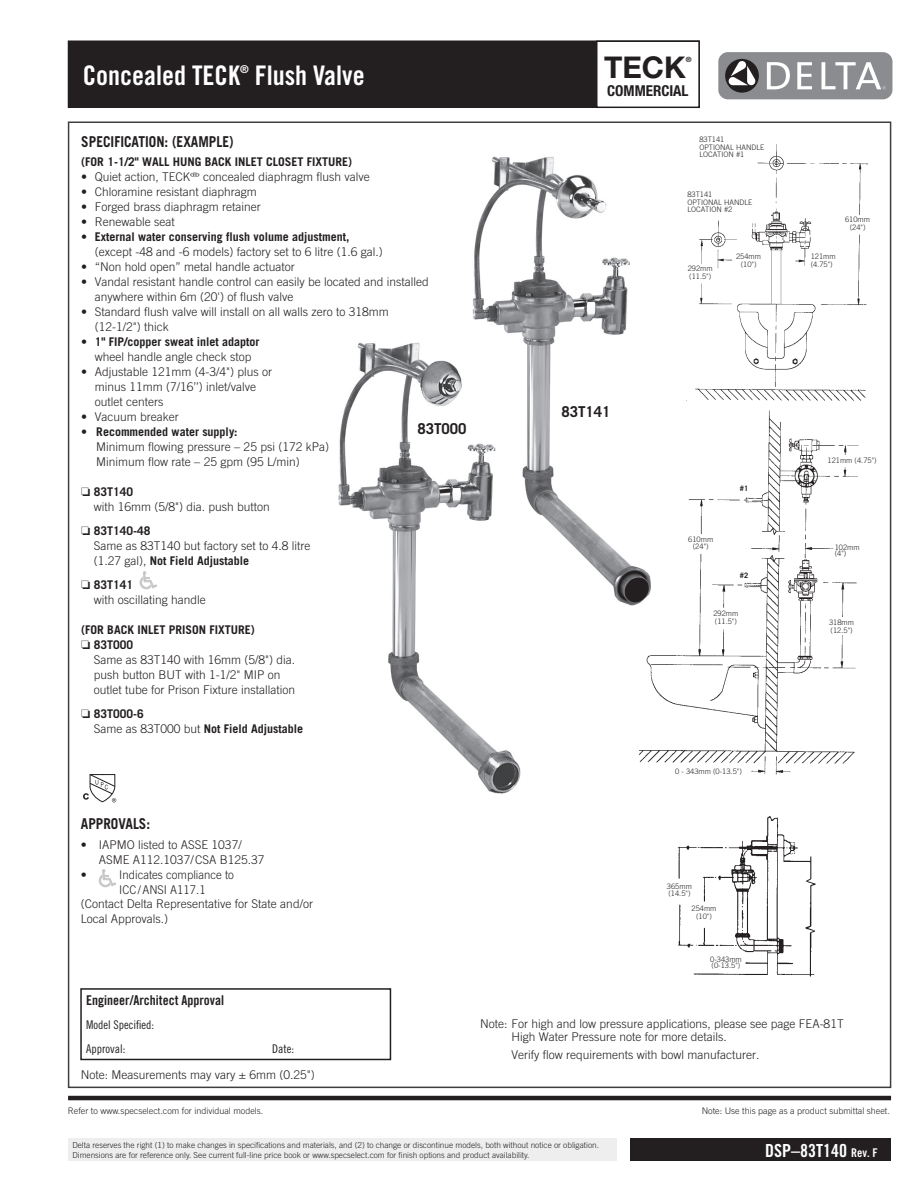
<style>
.page{position:relative;width:918px;height:1188px;background:#fff}
.page>*{position:absolute;margin:0;border:0;box-sizing:border-box;transform-origin:0 0}
.t1{font:700 30px "Helvetica Neue LT Std";color:#231f20}
.t2{font:27px "Trade Gothic Bold Cond Twenty";color:#fff}
.t3{font:18px "Trade Gothic Bold Cond Twenty";color:#fff}
.t4{font:700 15px "Trade Gothic";color:#231f20;scale:.9 1}
.t5{font:700 15px "Trade Gothic";color:#231f20}
.t6{font:300 15px "Trade Gothic";color:#fff}
.t7{font:700 condensed 15px "Helvetica Neue LT Std";color:#231f20}
.t8{font:13.5px "Trade Gothic Bold Cond Twenty";color:#231f20}
.t9{font:300 12px/15px "Trade Gothic";color:#231f20}
.t10{font:700 12px/15px "Trade Gothic";color:#231f20;text-align:center}
.t11{font:300 12px "Trade Gothic";color:#231f20;scale:.95 1}
.t12{font:12px/24px "Trade Gothic Cond Eighteen";color:#231f20}
.t13{font:10.8px "Trade Gothic Bold Cond Twenty";color:#fff}
.t14{font:300 9px "Trade Gothic";color:#231f20}
.t15{font:300 8.25px/9.8px "Trade Gothic";color:#231f20}
.t16{font:300 7.5px/7.5px "Trade Gothic";color:#231f20}
.t17{font:700 7.5px "Trade Gothic";color:#231f20}
.t18{font:700 7.2px "Helvetica Neue LT Std";color:#231f20}
.s1{font-weight:700}
.s2{font-weight:300}
.s3{font-size:12px}
</style>
<div class="page">
<hr style="left:68px;top:1096px;width:823px;height:4px;background:#231f20">
<div style="left:68px;top:1138px;width:549px;height:23px;background:#eeeeef"></div>
<img style="left:472px;top:156px;width:168px;height:450px">
<img style="left:338px;top:338px;width:183px;height:456px">
<img style="left:686px;top:144px;width:182px;height:257px">
<svg style="left:703px;top:144px;width:72px;height:18px"></svg>
<div style="left:686px;top:190px;width:73px;height:28px;background:#fff"></div>
<div style="left:843px;top:215px;width:29px;height:18px;background:#fff"></div>
<div style="left:809px;top:252px;width:35px;height:24px;background:#fff"></div>
<div style="left:734px;top:252px;width:29px;height:24px;background:#fff"></div>
<div style="left:685px;top:264px;width:31px;height:18px;background:#fff"></div>
<img style="left:677px;top:816px;width:139px;height:161px">
<img style="left:640px;top:403px;width:250px;height:377px">
<div style="left:819px;top:456px;width:67px;height:11px;background:#fff"></div>
<div style="left:821px;top:618px;width:41px;height:17px;background:#fff"></div>
<div style="left:680px;top:534px;width:41px;height:20px;background:#fff"></div>
<svg style="left:140px;top:571px;width:17px;height:18px"></svg>
<div style="left:68px;top:41px;width:631px;height:66px;background:#231f20"></div>
<div style="left:68px;top:40px;width:632px;height:68px;border:2px solid #231f20"></div>
<div style="left:597px;top:41px;width:102px;height:66px;background:#fff"></div>
<div style="left:596px;top:40px;width:104px;height:68px;border:2px solid #231f20"></div>
<div style="left:718px;top:52px;width:174px;height:47px;background:#8a8c8f;border-radius:10px"></div>
<div style="left:725px;top:59px;width:34px;height:34px;background:#231f20;border-radius:50%"></div>
<svg style="left:767px;top:62px;width:23px;height:27px"></svg>
<svg style="left:797px;top:62px;width:15px;height:27px"></svg>
<svg style="left:821px;top:62px;width:65px;height:27px"></svg>
<svg style="left:728px;top:61px;width:28px;height:25px"></svg>
<svg style="left:99px;top:869px;width:17px;height:18px"></svg>
<svg style="left:83px;top:774px;width:33px;height:28px"></svg>
<div style="left:80px;top:988px;width:311px;height:72px;border:2px solid #231f20"></div>
<div style="left:630px;top:1138px;width:261px;height:23px;background:#231f20"></div>
<h2 class="t2" style="left:83px;top:59px;width:159px">Concealed TECK</h2>
<p class="t13" style="left:240px;top:63px;width:10px">®</p>
<h2 class="t2" style="left:255px;top:59px;width:111px">Flush Valve</h2>
<h1 class="t1" style="left:604px;top:49px;width:83px">TECK</h1>
<p class="t18" style="left:686px;top:55px;width:7px">®</p>
<p class="t7" style="left:607px;top:82px;width:83px">COMMERCIAL</p>
<p class="t4" style="left:81px;top:132px;width:171px">SPECIFICATION: (EXAMPLE)</p>
<p class="t10" style="left:81px;top:154px;width:272px">(FOR 1-1/2" WALL HUNG BACK INLET CLOSET FIXTURE)</p>
<p class="t9" style="left:81px;top:169px;width:290px">• Quiet action, TECK<sup>®</sup> concealed diaphragm flush valve</p>
<p class="t9" style="left:81px;top:184px;width:177px">• Chloramine resistant diaphragm</p>
<p class="t9" style="left:81px;top:199px;width:181px">• Forged brass diaphragm retainer</p>
<p class="t9" style="left:81px;top:214px;width:95px">• Renewable seat</p>
<p class="t9" style="left:95px;top:229px;width:290px;text-indent:-14px">• <span class="s1">External water conserving flush volume adjustment, </span>(except -48 and -6 models) factory set to 6 litre (1.6 gal.)</p>
<p class="t9" style="left:81px;top:259px;width:215px">• “Non hold open” metal handle actuator</p>
<p class="t9" style="left:95px;top:274px;width:336px;text-indent:-14px">• Vandal resistant handle control can easily be located and installed anywhere within 6m (20') of flush valve</p>
<p class="t9" style="left:95px;top:304px;width:296px;text-indent:-14px">• Standard flush valve will install on all walls zero to 318mm (12-1/2") thick</p>
<p class="t10" style="left:81px;top:334px;width:180px"><span class="s2">•</span> 1" FIP/copper sweat inlet adaptor <span class="s2">wheel handle angle check stop</span></p>
<p class="t9" style="left:95px;top:364px;width:179px;text-indent:-14px">• Adjustable 121mm (4-3/4") plus or minus 11mm (7/16’’) inlet/valve outlet centers</p>
<p class="t9" style="left:81px;top:409px;width:99px">• Vacuum breaker</p>
<p class="t9" style="left:96px;top:424px;width:234px;text-indent:-15px">• <span class="s1">Recommended water supply:<br></span>Minimum flowing pressure – 25 psi (172 kPa)<br>Minimum flow rate – 25 gpm (95 L/min)</p>
<p class="t9" style="left:94px;top:484px;width:178px;text-indent:-12px">□ <span class="s1">83T140<br></span>with 16mm (5/8") dia. push button</p>
<p class="t9" style="left:94px;top:523px;width:218px;text-indent:-12px">□ <span class="s1">83T140-48<br></span>Same as 83T140 but factory set to 4.8 litre (1.27 gal), <span class="s1">Not Field Adjustable</span></p>
<p class="t9" style="left:94px;top:577px;width:114px;text-indent:-12px">□ <span class="s1">83T141<br></span>with oscillating handle</p>
<p class="t10" style="left:81px;top:622px;width:175px">(FOR BACK INLET PRISON FIXTURE)</p>
<p class="t9" style="left:94px;top:637px;width:203px;text-indent:-12px">□ <span class="s1">83T000<br></span>Same as 83T140 with 16mm (5/8") dia. push button BUT with 1-1/2" MIP on outlet tube for Prison Fixture installation</p>
<p class="t10" style="left:94px;top:706px;width:211px;text-align:left;text-indent:-12px">□ 83T000-6<br><span class="s2">Same as 83T000 but</span> Not Field Adjustable</p>
<p class="t5" style="left:417px;top:419px;width:51px">83T000</p>
<p class="t4" style="left:81px;top:815px;width:78px">APPROVALS:</p>
<p class="t9" style="left:81px;top:837px;width:162px">• IAPMO listed to ASSE 1037/</p>
<p class="t9" style="left:99px;top:852px;width:167px">ASME A112.1037/CSA B125.37</p>
<p class="t9" style="left:81px;top:867px;width:7px">•</p>
<p class="t11" style="left:119px;top:867px;width:122px">Indicates compliance to</p>
<p class="t11" style="left:119px;top:882px;width:93px">ICC/ANSI A117.1</p>
<p class="t9" style="left:81px;top:896px;width:234px">(Contact Delta Representative for State and/or</p>
<p class="t9" style="left:81px;top:911px;width:89px">Local Approvals.)</p>
<p class="t5" style="left:561px;top:402px;width:51px">83T141</p>
<p class="t16" style="left:699px;top:135px;width:67px">83T141<br>OPTIONAL HANDLE<br>LOCATION #1</p>
<p class="t16" style="left:687px;top:191px;width:67px">83T141<br>OPTIONAL HANDLE<br>LOCATION #2</p>
<p class="t16" style="left:688px;top:265px;width:27px">292mm (11.5")</p>
<p class="t16" style="left:736px;top:252px;width:27px;text-align:center">254mm (10")</p>
<p class="t16" style="left:688px;top:535px;width:27px;text-align:center">610mm (24")</p>
<p class="t17" style="left:740px;top:484px;width:10px">#1</p>
<p class="t17" style="left:740px;top:571px;width:10px">#2</p>
<p class="t16" style="left:713px;top:610px;width:27px">292mm (11.5")</p>
<p class="t16" style="left:675px;top:768px;width:68px">0 - 343mm (0-13.5")</p>
<p class="t16" style="left:667px;top:882px;width:27px">365mm (14.5")</p>
<p class="t16" style="left:692px;top:905px;width:27px;text-align:center">254mm (10")</p>
<p class="t16" style="left:710px;top:956px;width:33px;line-height:6px">0-343mm (0-13.5")</p>
<p class="t16" style="left:811px;top:253px;width:27px">121mm (4.75")</p>
<p class="t16" style="left:845px;top:216px;width:27px;text-align:center">610mm (24")</p>
<p class="t16" style="left:828px;top:456px;width:51px">121mm (4.75")</p>
<p class="t16" style="left:835px;top:544px;width:27px;line-height:6px">102mm (4")</p>
<p class="t16" style="left:829px;top:619px;width:27px">318mm (12.5")</p>
<p class="t8" style="left:86px;top:992px;width:139px">Engineer/Architect Approval</p>
<p class="t12" style="left:86px;top:1012px;width:69px">Model Specified:<br>Approval:</p>
<p class="t12" style="left:272px;top:1036px;width:23px">Date:</p>
<p class="t9" style="left:81px;top:1067px;width:235px">Note: Measurements may vary ± 6mm (0.25")</p>
<p class="t9" style="left:512px;top:1016px;width:334px;line-height:13.5px;text-indent:-32px">Note: For high and low pressure applications, please see page FEA-81T<br>High Water Pressure note for more details.</p>
<p class="t9" style="left:512px;top:1047px;width:250px">Verify flow requirements with bowl manufacturer.</p>
<p class="t14" style="left:68px;top:1105px;width:197px">Refer to www.specselect.com for individual models.</p>
<p class="t14" style="left:702px;top:1105px;width:190px">Note: Use this page as a product submittal sheet.</p>
<p class="t15" style="left:72px;top:1140px;width:528px">Delta reserves the right (1) to make changes in specifications and materials, and (2) to change or discontinue models, both without notice or obligation.<br>Dimensions are for reference only. See current full-line price book or www.specselect.com for finish options and product availability.</p>
<h3 class="t3" style="left:765px;top:1139px;width:114px">DSP–83T140 <span class="s3">Rev. F</span></h3>
<p class="t6" style="left:799px;top:1141px;width:80px">Page 6.C.27</p>
</div>
